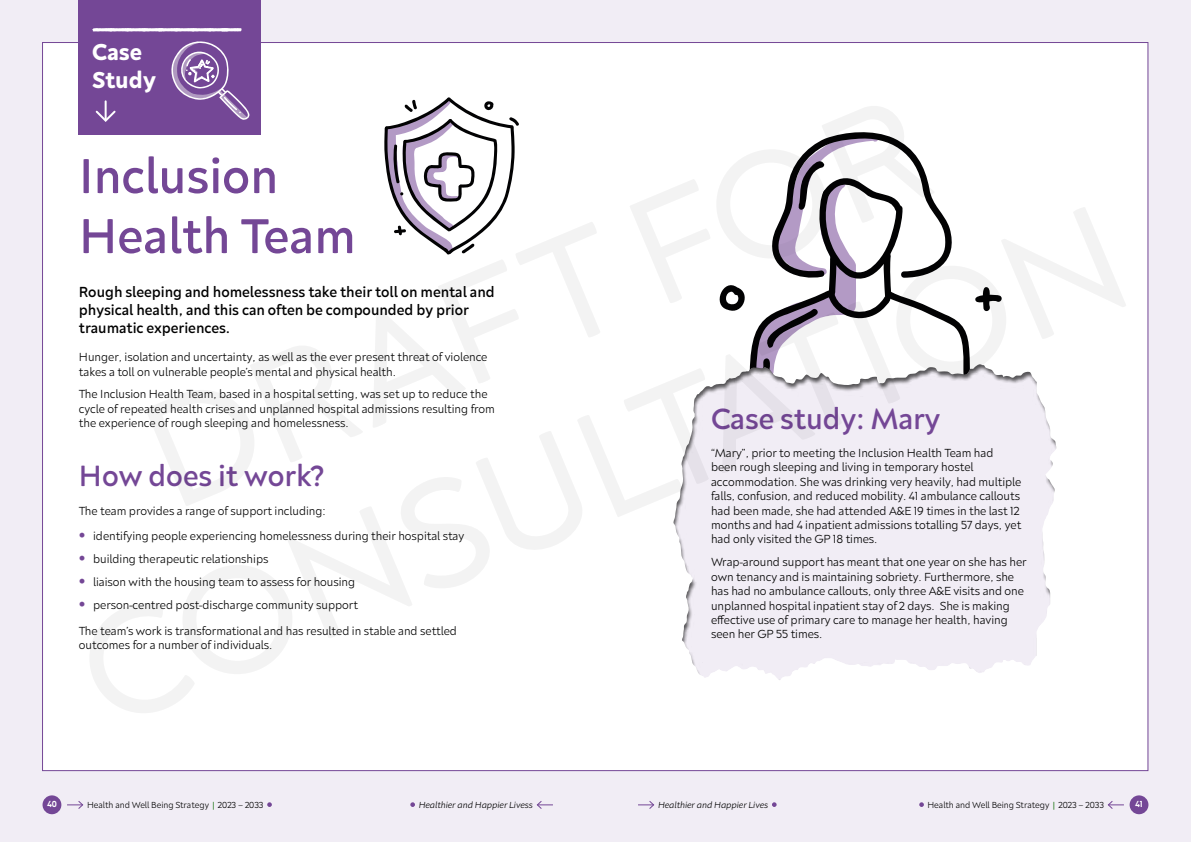
<style>
.page{position:relative;width:1191px;height:842px;background:#f1edf5}
.page>*{position:absolute;margin:0;border:0;box-sizing:border-box;transform-origin:0 0}
.t1{font:156.8px/177.2px "Neufreit";color:#000;text-align:center}
.t2{font:500 50px/60px "Neufreit";color:#744796}
.t3{font:500 30px "Neufreit";color:#744796}
.t4{font:700 23.6px/28.4px "Neufreit";color:#fff}
.t5{font:500 15px/18px "Neufreit";color:#000}
.t6{font:300 12px/14.4px "Neufreit";color:#000}
.t7{font:300 9px "Neufreit";color:#000}
.t8{font:italic 300 9px "Neufreit";color:#000}
.t9{font:600 9px "Neufreit";color:#fff}
.s1{font-weight:800;font-size:20px;color:#744796}
.s2{font-weight:600;color:#3b8634}
</style>
<div class="page">
<div style="left:42px;top:42px;width:1106px;height:729px;background:#fff;border:1px solid #744796"></div>
<div style="left:663px;top:358px;width:401px;height:324px;background:#000;opacity:.64"></div>
<div style="left:78px;top:0;width:183px;height:135px;background:#744796"></div>
<svg style="left:92px;top:28px;width:158px;height:94px"></svg>
<svg style="left:384px;top:97px;width:135px;height:158px"></svg>
<div style="left:43px;top:795px;width:18px;height:19px;background:#744796;border-radius:50%"></div>
<svg style="left:67px;top:801px;width:17px;height:8px"></svg>
<svg style="left:267px;top:802px;width:5px;height:5px"></svg>
<svg style="left:410px;top:802px;width:5px;height:5px"></svg>
<svg style="left:536px;top:801px;width:17px;height:8px"></svg>
<svg style="left:638px;top:801px;width:17px;height:8px"></svg>
<svg style="left:772px;top:802px;width:4px;height:5px"></svg>
<svg style="left:919px;top:802px;width:5px;height:5px"></svg>
<svg style="left:1107px;top:801px;width:17px;height:8px"></svg>
<div style="left:1129px;top:795px;width:19px;height:19px;background:#744796;border-radius:50%"></div>
<svg style="left:711px;top:132px;width:292px;height:249px"></svg>
<h3 class="t4" style="left:92px;top:37px;width:65px">Case<br>Study</h3>
<h1 class="t1" style="left:-18px;top:436px;width:1120px;rotate:-23deg">DRAFT FOR<br>CONSULTATION</h1>
<h2 class="t2" style="left:79px;top:145px;width:278px">Inclusion<br>Health Team</h2>
<p class="t5" style="left:79px;top:282px;width:417px">Rough sleeping and homelessness take their toll on mental and physical health, and this can often be compounded by prior traumatic experiences.</p>
<p class="t6" style="left:79px;top:349px;width:410px">Hunger, isolation and uncertainty, as well as the ever present threat of violence takes a toll on vulnerable people’s mental and physical health.</p>
<p class="t6" style="left:79px;top:387px;width:417px">The Inclusion Health Team, based in a hospital setting, was set up to reduce the cycle of repeated health crises and unplanned hospital admissions resulting from the experience of rough sleeping and homelessness.</p>
<h3 class="t3" style="left:711px;top:401px;width:231px">Case study: Mary</h3>
<p class="t6" style="left:711px;top:445px;width:312px">“Mary”, prior to meeting the Inclusion Health Team had been rough sleeping and living in temporary hostel accommodation. She was drinking very heavily, had multiple falls, confusion, and reduced mobility. 41 ambulance callouts had been made, she had attended A&amp;E 19 times in the last 12 months and had 4 inpatient admissions totalling 57 days, yet had only visited the GP 18 times.</p>
<p class="t6" style="left:711px;top:555px;width:317px">Wrap-around support has meant that one year on she has her own tenancy and is maintaining sobriety. Furthermore, she has had no ambulance callouts, only three A&amp;E visits and one unplanned hospital inpatient stay of 2 days. She is making efective use of primary care to manage her health, having seen her GP 55 times.</p>
<h3 class="t3" style="left:79px;top:458px;width:246px">How does it work?</h3>
<p class="t6" style="left:79px;top:503px;width:248px">The team provides a range of support including:</p>
<p class="t6" style="left:79px;top:529px;width:387px"><span class="s1">•</span> identifying people experiencing homelessness during their hospital stay</p>
<p class="t6" style="left:79px;top:552px;width:191px"><span class="s1">•</span> building therapeutic relationships</p>
<p class="t6" style="left:79px;top:575px;width:278px"><span class="s1">•</span> liaison with the housing team to assess for housing</p>
<p class="t6" style="left:79px;top:592px;width:379px;line-height:25.7px"><span class="s1">•</span> person-centred post-discharge community support<br>The team’s work is transformational and has resulted in stable and settled</p>
<p class="t6" style="left:79px;top:638px;width:195px">outcomes for a number of individuals.</p>
<p class="t9" style="left:47px;top:799px;width:11px">40</p>
<p class="t7" style="left:87px;top:799px;width:178px">Health and Well Being Strategy <span class="s2">|</span> 2023 – 2033</p>
<p class="t8" style="left:419px;top:799px;width:116px">Healthier and Happier Livess</p>
<p class="t8" style="left:658px;top:799px;width:112px">Healthier and Happier Lives</p>
<p class="t7" style="left:927px;top:799px;width:178px">Health and Well Being Strategy <span class="s2">|</span> 2023 – 2033</p>
<p class="t9" style="left:1135px;top:799px;width:9px">41</p>
</div>
